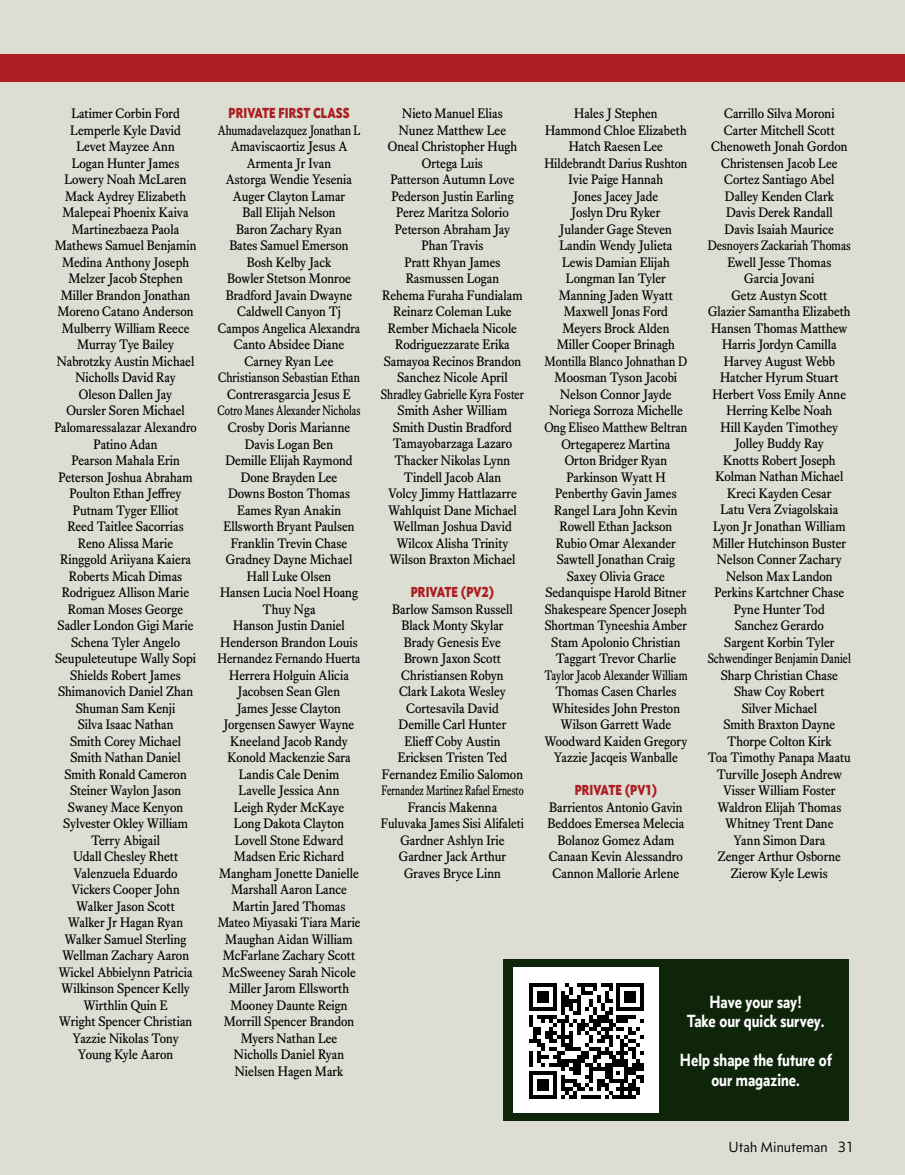
<style>
.page{position:relative;width:905px;height:1175px;background:#fff}
.page>*{position:absolute;margin:0;border:0;box-sizing:border-box;transform-origin:0 0}
.t1{font:700 18px/19.5px "Concourse T3 Tab";color:#fff;text-align:center;scale:.9 1}
.t2{font:15px "Concourse T3 Tab";color:#000}
.t3{font:14.85px "Concourse T7";color:#ab1f23;scale:.82 1}
.t4{font:13.5px/16.5px "Equity Text A";color:#000;text-align:center;scale:.96 1}
.t5{font:13.5px/16.5px "Equity Text A";color:#000;text-align:center;scale:.85 1}
</style>
<div class="page">
<div style="left:0;top:0;width:904px;height:1174px;background:#dcded3"></div>
<div style="left:503px;top:959px;width:346px;height:161px;background:#0e2509"></div>
<div style="left:513px;top:967px;width:145px;height:145px;background:#fff"></div>
<svg style="left:529px;top:983px;width:115px;height:115px"></svg>
<div style="left:0;top:54px;width:904px;height:27px;background:#ab1f23"></div>
<p class="t4" style="left:54px;top:106px;width:150px">Latimer Corbin Ford<br>Lemperle Kyle David<br>Levet Mayzee Ann<br>Logan Hunter James<br>Lowery Noah McLaren<br>Mack Aydrey Elizabeth<br>Malepeai Phoenix Kaiva<br>Martinezbaeza Paola<br>Mathews Samuel Benjamin<br>Medina Anthony Joseph<br>Melzer Jacob Stephen<br>Miller Brandon Jonathan<br>Moreno Catano Anderson<br>Mulberry William Reece<br>Murray Tye Bailey<br>Nabrotzky Austin Michael<br>Nicholls David Ray<br>Oleson Dallen Jay<br>Oursler Soren Michael<br>Palomaressalazar Alexandro<br>Patino Adan<br>Pearson Mahala Erin<br>Peterson Joshua Abraham<br>Poulton Ethan Jeffrey<br>Putnam Tyger Elliot<br>Reed Taitlee Sacorrias<br>Reno Alissa Marie<br>Ringgold Ariiyana Kaiera<br>Roberts Micah Dimas<br>Rodriguez Allison Marie<br>Roman Moses George<br>Sadler London Gigi Marie<br>Schena Tyler Angelo<br>Seupuleteutupe Wally Sopi<br>Shields Robert James<br>Shimanovich Daniel Zhan<br>Shuman Sam Kenji<br>Silva Isaac Nathan<br>Smith Corey Michael<br>Smith Nathan Daniel<br>Smith Ronald Cameron<br>Steiner Waylon Jason<br>Swaney Mace Kenyon<br>Sylvester Okley William<br>Terry Abigail<br>Udall Chesley Rhett<br>Valenzuela Eduardo<br>Vickers Cooper John<br>Walker Jason Scott<br>Walker Jr Hagan Ryan<br>Walker Samuel Sterling<br>Wellman Zachary Aaron<br>Wickel Abbielynn Patricia<br>Wilkinson Spencer Kelly<br>Wirthlin Quin E<br>Wright Spencer Christian<br>Yazzie Nikolas Tony<br>Young Kyle Aaron</p>
<p class="t3" style="left:228px;top:104px;width:149px">PRIVATE FIRST CLASS</p>
<p class="t5" style="left:217px;top:122px;width:170px">Ahumadavelazquez Jonathan L<br>Amaviscaortiz Jesus A<br>Armenta Jr Ivan<br>Astorga Wendie Yesenia<br>Auger Clayton Lamar<br>Ball Elijah Nelson<br>Baron Zachary Ryan<br>Bates Samuel Emerson<br>Bosh Kelby Jack<br>Bowler Stetson Monroe<br>Bradford Javain Dwayne<br>Caldwell Canyon Tj<br>Campos Angelica Alexandra<br>Canto Absidee Diane<br>Carney Ryan Lee<br>Christianson Sebastian Ethan<br>Contrerasgarcia Jesus E<br>Cotro Manes Alexander Nicholas<br>Crosby Doris Marianne<br>Davis Logan Ben<br>Demille Elijah Raymond<br>Done Brayden Lee<br>Downs Boston Thomas<br>Eames Ryan Anakin<br>Ellsworth Bryant Paulsen<br>Franklin Trevin Chase<br>Gradney Dayne Michael<br>Hall Luke Olsen<br>Hansen Lucia Noel Hoang<br>Thuy Nga<br>Hanson Justin Daniel<br>Henderson Brandon Louis<br>Hernandez Fernando Huerta<br>Herrera Holguin Alicia<br>Jacobsen Sean Glen<br>James Jesse Clayton<br>Jorgensen Sawyer Wayne<br>Kneeland Jacob Randy<br>Konold Mackenzie Sara<br>Landis Cale Denim<br>Lavelle Jessica Ann<br>Leigh Ryder McKaye<br>Long Dakota Clayton<br>Lovell Stone Edward<br>Madsen Eric Richard<br>Mangham Jonette Danielle<br>Marshall Aaron Lance<br>Martin Jared Thomas<br>Mateo Miyasaki Tiara Marie<br>Maughan Aidan William<br>McFarlane Zachary Scott<br>McSweeney Sarah Nicole<br>Miller Jarom Ellsworth<br>Mooney Daunte Reign<br>Morrill Spencer Brandon<br>Myers Nathan Lee<br>Nicholls Daniel Ryan<br>Nielsen Hagen Mark</p>
<p class="t4" style="left:381px;top:106px;width:150px">Nieto Manuel Elias<br>Nunez Matthew Lee<br>Oneal Christopher Hugh<br>Ortega Luis<br>Patterson Autumn Love<br>Pederson Justin Earling<br>Perez Maritza Solorio<br>Peterson Abraham Jay<br>Phan Travis<br>Pratt Rhyan James<br>Rasmussen Logan<br>Rehema Furaha Fundialam<br>Reinarz Coleman Luke<br>Rember Michaela Nicole<br>Rodriguezzarate Erika<br>Samayoa Recinos Brandon<br>Sanchez Nicole April<br>Shradley Gabrielle Kyra Foster<br>Smith Asher William<br>Smith Dustin Bradford<br>Tamayobarzaga Lazaro<br>Thacker Nikolas Lynn<br>Tindell Jacob Alan<br>Volcy Jimmy Hattlazarre<br>Wahlquist Dane Michael<br>Wellman Joshua David<br>Wilcox Alisha Trinity<br>Wilson Braxton Michael</p>
<p class="t3" style="left:411px;top:583px;width:103px">PRIVATE (PV2)</p>
<p class="t4" style="left:381px;top:601px;width:151px">Barlow Samson Russell<br>Black Monty Skylar<br>Brady Genesis Eve<br>Brown Jaxon Scott<br>Christiansen Robyn<br>Clark Lakota Wesley<br>Cortesavila David<br>Demille Carl Hunter<br>Elieff Coby Austin<br>Ericksen Tristen Ted<br>Fernandez Emilio Salomon<br>Fernandez Martinez Rafael Ernesto<br>Francis Makenna<br>Fuluvaka James Sisi Alifaleti<br>Gardner Ashlyn Irie<br>Gardner Jack Arthur<br>Graves Bryce Linn</p>
<p class="t4" style="left:544px;top:106px;width:151px">Hales J Stephen<br>Hammond Chloe Elizabeth<br>Hatch Raesen Lee<br>Hildebrandt Darius Rushton<br>Ivie Paige Hannah<br>Jones Jacey Jade<br>Joslyn Dru Ryker<br>Julander Gage Steven<br>Landin Wendy Julieta<br>Lewis Damian Elijah<br>Longman Ian Tyler<br>Manning Jaden Wyatt<br>Maxwell Jonas Ford<br>Meyers Brock Alden<br>Miller Cooper Brinagh<br>Montilla Blanco Johnathan D<br>Moosman Tyson Jacobi<br>Nelson Connor Jayde<br>Noriega Sorroza Michelle<br>Ong Eliseo Matthew Beltran<br>Ortegaperez Martina<br>Orton Bridger Ryan<br>Parkinson Wyatt H<br>Penberthy Gavin James<br>Rangel Lara John Kevin<br>Rowell Ethan Jackson<br>Rubio Omar Alexander<br>Sawtell Jonathan Craig<br>Saxey Olivia Grace<br>Sedanquispe Harold Bitner<br>Shakespeare Spencer Joseph<br>Shortman Tyneeshia Amber<br>Stam Apolonio Christian<br>Taggart Trevor Charlie<br>Taylor Jacob Alexander William<br>Thomas Casen Charles<br>Whitesides John Preston<br>Wilson Garrett Wade<br>Woodward Kaiden Gregory<br>Yazzie Jacqeis Wanballe</p>
<p class="t3" style="left:574px;top:781px;width:102px">PRIVATE (PV1)</p>
<p class="t4" style="left:547px;top:799px;width:144px">Barrientos Antonio Gavin<br>Beddoes Emersea Melecia<br>Bolanoz Gomez Adam<br>Canaan Kevin Alessandro<br>Cannon Mallorie Arlene</p>
<p class="t4" style="left:707px;top:106px;width:151px">Carrillo Silva Moroni<br>Carter Mitchell Scott<br>Chenoweth Jonah Gordon<br>Christensen Jacob Lee<br>Cortez Santiago Abel<br>Dalley Kenden Clark<br>Davis Derek Randall<br>Davis Isaiah Maurice<br>Desnoyers Zackariah Thomas<br>Ewell Jesse Thomas<br>Garcia Jovani<br>Getz Austyn Scott<br>Glazier Samantha Elizabeth<br>Hansen Thomas Matthew<br>Harris Jordyn Camilla<br>Harvey August Webb<br>Hatcher Hyrum Stuart<br>Herbert Voss Emily Anne<br>Herring Kelbe Noah<br>Hill Kayden Timothey<br>Jolley Buddy Ray<br>Knotts Robert Joseph<br>Kolman Nathan Michael<br>Kreci Kayden Cesar<br>Latu Vera Zviagolskaia<br>Lyon Jr Jonathan William<br>Miller Hutchinson Buster<br>Nelson Conner Zachary<br>Nelson Max Landon<br>Perkins Kartchner Chase<br>Pyne Hunter Tod<br>Sanchez Gerardo<br>Sargent Korbin Tyler<br>Schwendinger Benjamin Daniel<br>Sharp Christian Chase<br>Shaw Coy Robert<br>Silver Michael<br>Smith Braxton Dayne<br>Thorpe Colton Kirk<br>Toa Timothy Panapa Maatu<br>Turville Joseph Andrew<br>Visser William Foster<br>Waldron Elijah Thomas<br>Whitney Trent Dane<br>Yann Simon Dara<br>Zenger Arthur Osborne<br>Zierow Kyle Lewis</p>
<h1 class="t1" style="left:687px;top:991px;width:154px">Have your say!<br>Take our quick survey.</h1>
<h1 class="t1" style="left:679px;top:1050px;width:170px">Help shape the future of our magazine.</h1>
<p class="t2" style="left:728px;top:1137px;width:127px">Utah Minuteman 31</p>
</div>
